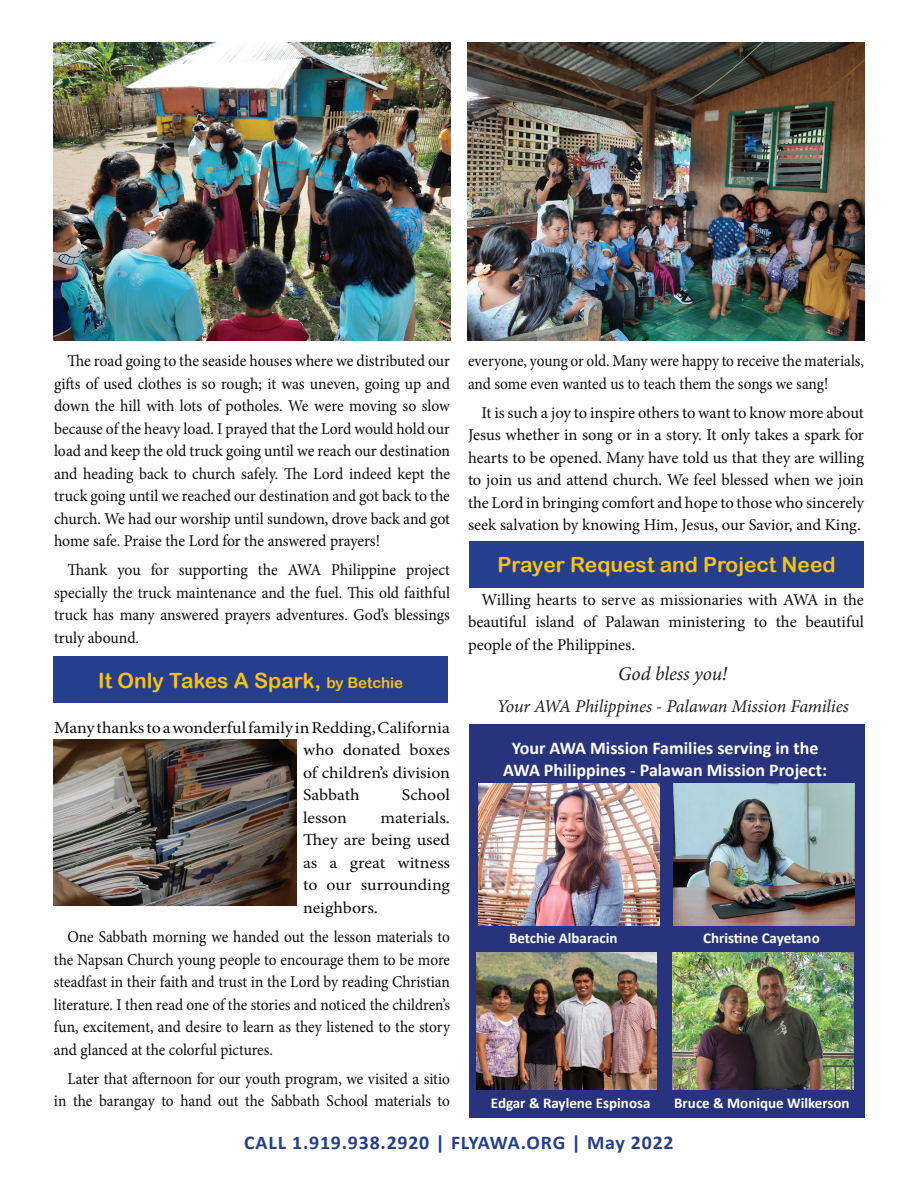
<style>
.page{position:relative;width:918px;height:1188px;background:#fff}
.page>*{position:absolute;margin:0;border:0;box-sizing:border-box;transform-origin:0 0}
.t1{font:21px "Arial Rounded MT Bold";color:#fbc112}
.t2{font:700 19.5px "Calibri";letter-spacing:.04em;color:#253f8e}
.t3{font:italic 19.5px "Minion Pro";letter-spacing:-.005em;color:#231f20}
.t4{font:700 18px/21.6px "Calibri";color:#fff;text-align:center}
.t5{font:italic 18px "Minion Pro";letter-spacing:-.01em;color:#231f20}
.t6{font:16.5px/22.5px "Minion Pro";letter-spacing:-.005em;color:#0b0c0b;text-align:justify;scale:.95 1}
.t7{font:16.5px/22.5px "Minion Pro";letter-spacing:-.005em;color:#0b0c0b;text-align:justify;scale:.93 1}
.t8{font:16.5px/22.5px "Minion Pro";letter-spacing:-.005em;color:#0b0c0b;text-align:justify}
.t9{font:16.5px/22.5px "Minion Pro";letter-spacing:-.005em;color:#0b0c0b;text-align:justify;scale:1.08 1}
.t10{font:700 15px "Calibri";color:#fff}
.s1{font-size:15px}
</style>
<div class="page">
<div style="left:469px;top:541px;width:395px;height:47px;background:#253f8e"></div>
<div style="left:469px;top:725px;width:396px;height:393px;background:#27347d"></div>
<img style="left:477px;top:952px;width:180px;height:137px">
<img style="left:673px;top:783px;width:182px;height:142px">
<img style="left:672px;top:952px;width:182px;height:137px">
<img style="left:478px;top:783px;width:182px;height:142px">
<div style="left:53px;top:656px;width:395px;height:47px;background:#253f8e"></div>
<img style="left:53px;top:42px;width:397px;height:298px">
<img style="left:467px;top:42px;width:397px;height:298px">
<img style="left:53px;top:739px;width:243px;height:167px">
<p class="t6" style="left:54px;top:350px;width:418px;text-indent:13px">The road going to the seaside houses where we distributed our gifts of used clothes is so rough; it was uneven, going up and down the hill with lots of potholes. We were moving so slow because of the heavy load. I prayed that the Lord would hold our load and keep the old truck going until we reach our destination and heading back to church safely. The Lord indeed kept the truck going until we reached our destination and got back to the church. We had our worship until sundown, drove back and got home safe. Praise the Lord for the answered prayers!</p>
<p class="t6" style="left:54px;top:559px;width:418px;text-indent:13px">Thank you for supporting the AWA Philippine project specially the truck maintenance and the fuel. This old faithful truck has many answered prayers adventures. God’s blessings truly abound.</p>
<p class="t1" style="left:98px;top:668px;width:306px">It Only Takes A Spark, <span class="s1">by Betchie</span></p>
<p class="t9" style="left:303px;top:716px;width:138px;text-indent:-249px">Many thanks to a wonderful family in Redding, California who donated boxes of children’s division Sabbath</p>
<p class="t9" style="left:402px;top:784px;width:46px">School</p>
<p class="t9" style="left:303px;top:806px;width:138px;text-indent:78px">materials.<br>They are being used as a great witness to our surrounding neighbors.</p>
<p class="t7" style="left:54px;top:926px;width:427px;text-indent:14px">One Sabbath morning we handed out the lesson materials to the Napsan Church young people to encourage them to be more steadfast in their faith and trust in the Lord by reading Christian literature. I then read one of the stories and noticed the children’s fun, excitement, and desire to learn as they listened to the story and glanced at the colorful pictures.</p>
<p class="t7" style="left:54px;top:1067px;width:427px;text-align:right">Later that afternoon for our youth program, we visited a sitio in the barangay to hand out the Sabbath School materials to</p>
<p class="t9" style="left:303px;top:806px;width:42px">lesson</p>
<p class="t7" style="left:468px;top:350px;width:427px">everyone, young or old. Many were happy to receive the materials, and some even wanted us to teach them the songs we sang!</p>
<p class="t8" style="left:468px;top:401px;width:398px;text-indent:13px">It is such a joy to inspire others to want to know more about Jesus whether in song or in a story. It only takes a spark for hearts to be opened. Many have told us that they are willing to join us and attend church. We feel blessed when we join the Lord in bringing comfort and hope to those who sincerely seek salvation by knowing Him, Jesus, our Savior, and King.</p>
<p class="t1" style="left:497px;top:552px;width:340px">Prayer Request and Project Need</p>
<p class="t8" style="left:468px;top:588px;width:398px;text-indent:13px">Willing hearts to serve as missionaries with AWA in the beautiful island of Palawan ministering to the beautiful people of the Philippines.</p>
<p class="t3" style="left:618px;top:661px;width:110px">God bless you!</p>
<p class="t5" style="left:497px;top:694px;width:354px">Your AWA Philippines - Palawan Mission Families</p>
<p class="t4" style="left:503px;top:737px;width:325px">Your AWA Mission Families serving in the<br>AWA Philippines - Palawan Mission Project:</p>
<p class="t10" style="left:509px;top:927px;width:110px">Betchie Albaracin</p>
<p class="t10" style="left:703px;top:927px;width:118px">Christine Cayetano</p>
<p class="t10" style="left:491px;top:1092px;width:161px">Edgar &amp; Raylene Espinosa</p>
<p class="t10" style="left:674px;top:1092px;width:177px">Bruce &amp; Monique Wilkerson</p>
<p class="t2" style="left:244px;top:1128px;width:431px">CALL 1.919.938.2920 | FLYAWA.ORG | May 2022</p>
</div>
